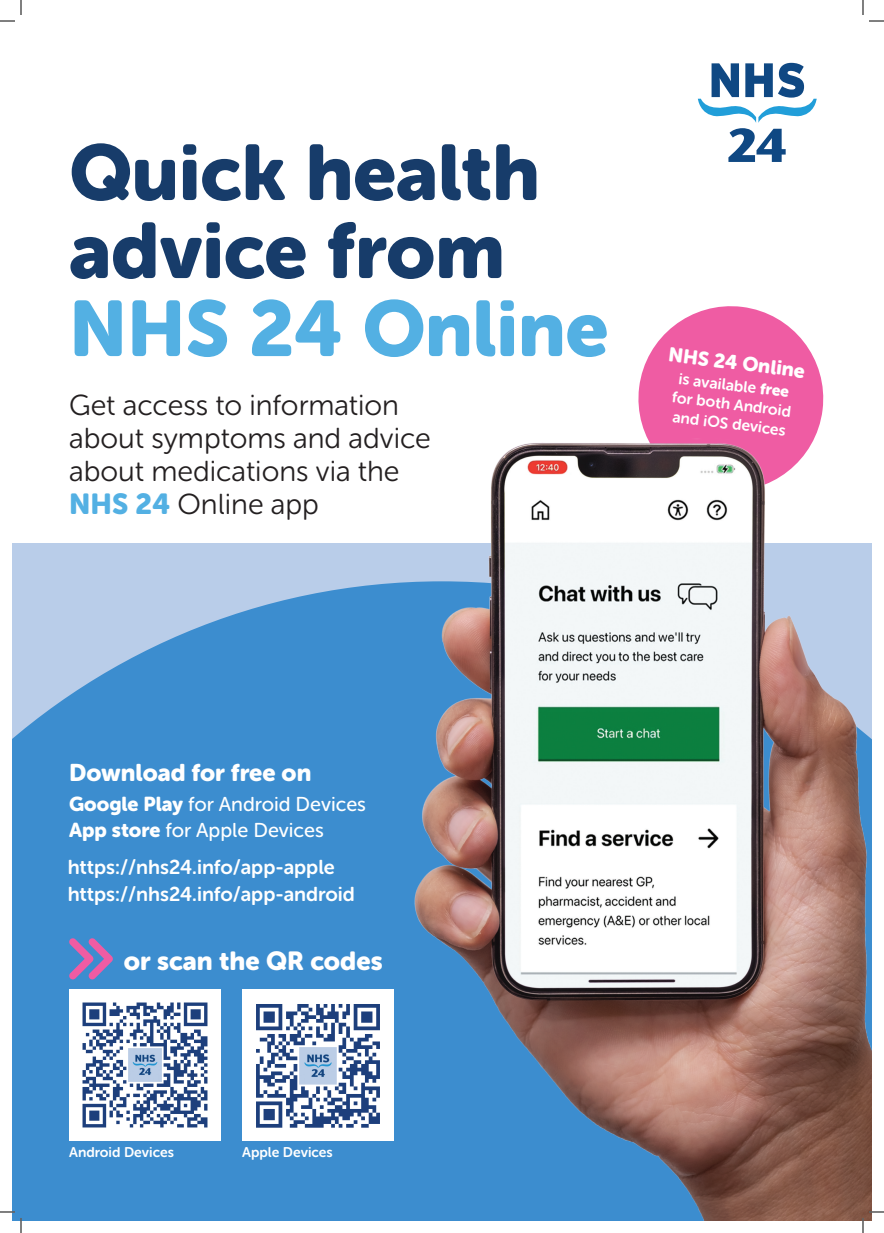
<style>
.page{position:relative;width:884px;height:1233px;background:#fff}
.page>*{position:absolute;margin:0;border:0;box-sizing:border-box;transform-origin:0 0}
.t1{font:78px "Museo Sans Rounded 900";color:#173c6a}
.t2{font:78px "Museo Sans Rounded 900";color:#53b0e3}
.t3{font:28.8px "Museo Sans Rounded 300";color:#231f20}
.t4{font:26px "Museo Sans Rounded 900";color:#fff}
.t5{font:24px "Museo Sans Rounded 900";color:#fff}
.t6{font:20px "Museo Sans Rounded 700";color:#fff}
.t7{font:20px "Museo Sans Rounded 500";color:#fff}
.t8{font:19.9px "Museo Sans Rounded 900";color:#fff}
.t9{font:15.6px "Museo Sans Rounded 700";color:#fff}
.t10{font:14px "Museo Sans Rounded 700";color:#fff}
.s1{font-family:"Museo Sans Rounded 900";color:#53b0e3}
.s2{font-family:"Museo Sans Rounded 900"}
</style>
<div class="page">
<svg style="left:643px;top:306px;width:176px;height:63px"></svg>
<svg style="left:12px;top:581px;width:32px;height:639px;background:#589bd4"></svg>
<svg style="left:698px;top:62px;width:119px;height:100px"></svg>
<img style="left:44px;top:369px;width:827px;height:851px">
<svg style="left:0;top:1211px;width:15px;height:1px"></svg>
<svg style="left:869px;top:1211px;width:15px;height:1px"></svg>
<svg style="left:0;top:0;width:22px;height:22px"></svg>
<svg style="left:20px;top:1218px;width:2px;height:15px"></svg>
<svg style="left:862px;top:0;width:22px;height:22px"></svg>
<svg style="left:862px;top:1218px;width:2px;height:15px"></svg>
<p class="t1" style="left:69px;top:128px;width:472px">Quick health</p>
<p class="t1" style="left:69px;top:206px;width:437px">advice from</p>
<p class="t2" style="left:69px;top:284px;width:541px">NHS 24 Online</p>
<p class="t3" style="left:69px;top:389px;width:331px">Get access to information</p>
<p class="t3" style="left:69px;top:422px;width:363px">about symptoms and advice</p>
<p class="t3" style="left:69px;top:455px;width:332px">about medications via the</p>
<p class="t3" style="left:69px;top:488px;width:251px"><span class="s1">NHS 24</span> Online app</p>
<p class="t8" style="left:670px;top:343px;width:139px;rotate:7deg">NHS 24 Online</p>
<p class="t9" style="left:680px;top:370px;width:112px;rotate:7deg">is available <span class="s2">free</span></p>
<p class="t9" style="left:673px;top:388px;width:121px;rotate:7deg">for both Android</p>
<p class="t9" style="left:674px;top:408px;width:115px;rotate:7deg">and iOS devices</p>
<p class="t5" style="left:69px;top:758px;width:244px">Download for free on</p>
<p class="t7" style="left:69px;top:793px;width:298px"><span class="s2">Google Play</span> for Android Devices</p>
<p class="t7" style="left:69px;top:819px;width:256px"><span class="s2">App store</span> for Apple Devices</p>
<p class="t6" style="left:68px;top:856px;width:269px">https://nhs24.info/app-apple</p>
<p class="t6" style="left:68px;top:882px;width:289px">https://nhs24.info/app-android</p>
<p class="t4" style="left:124px;top:946px;width:260px">or scan the QR codes</p>
<p class="t10" style="left:69px;top:1144px;width:106px">Android Devices</p>
<p class="t10" style="left:242px;top:1144px;width:92px">Apple Devices</p>
</div>
